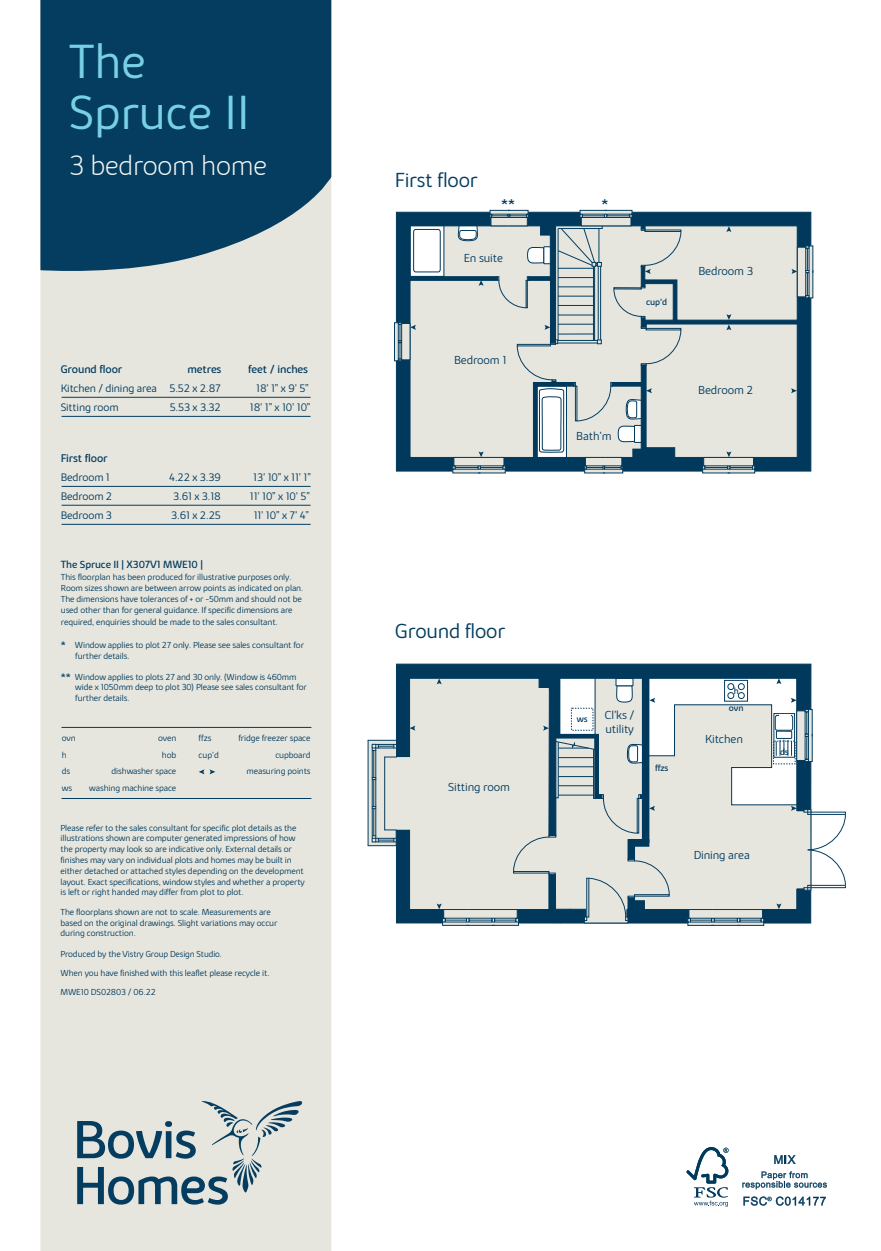
<style>
.page{position:relative;width:881px;height:1251px;background:#fff}
.page>*{position:absolute;margin:0;border:0;box-sizing:border-box;transform-origin:0 0}
.t1{font:300 49.5px/51px "Bovis Sans";color:#78d0e4}
.t2{font:200 28.5px "Bovis Sans";letter-spacing:-.01em;color:#f5f5f2}
.t3{font:300 21px "Bovis Sans";letter-spacing:-.01em;color:#043d60}
.t4{font:300 16.5px "Bovis Sans";color:#043d60}
.t5{font:300 12px/14.4px "Bovis Sans";letter-spacing:-.01em;color:#043d60}
.t6{font:300 11.25px "Bovis Sans";letter-spacing:-.01em;color:#043d60}
.t7{font:11.25px "Bovis Sans";letter-spacing:-.01em;color:#043d60}
.t8{font:10.5px "Bovis Sans";letter-spacing:-.01em;color:#043d60}
.t9{font:300 9px/16.5px "Bovis Sans";letter-spacing:-.01em;color:#043d60}
.t10{font:9px "Bovis Sans";letter-spacing:-.01em;color:#043d60}
.s1{font-size:12px}
</style>
<div class="page">
<div style="left:40px;top:276px;width:291px;height:974px;background:#e7e6de"></div>
<svg style="left:40px;top:0;width:291px;height:276px;fill:#043d60"></svg>
<hr style="left:61px;top:727px;width:250px;height:1px;background:#043d60">
<hr style="left:61px;top:798px;width:250px;height:1px;background:#043d60">
<svg style="left:538px;top:471px;width:26px;height:1px"></svg>
<hr style="left:61px;top:416px;width:249px;height:1px;background:#043d60">
<hr style="left:61px;top:397px;width:249px;height:1px;background:#043d60">
<hr style="left:61px;top:505px;width:249px;height:1px;background:#043d60">
<hr style="left:61px;top:486px;width:249px;height:1px;background:#043d60">
<hr style="left:61px;top:524px;width:249px;height:1px;background:#043d60">
<svg style="left:396px;top:663px;width:415px;height:6px"></svg>
<svg style="left:396px;top:212px;width:415px;height:259px"></svg>
<div style="left:632px;top:449px;width:11px;height:10px;background:#00395c"></div>
<div style="left:632px;top:449px;width:11px;height:11px;border:1px solid #00395c"></div>
<svg style="left:584px;top:457px;width:39px;height:16px"></svg>
<svg style="left:557px;top:210px;width:75px;height:56px"></svg>
<svg style="left:489px;top:210px;width:39px;height:16px"></svg>
<hr style="left:367px;top:740px;width:1px;height:105px;background:#043d60">
<svg style="left:198px;top:769px;width:17px;height:5px"></svg>
<svg style="left:368px;top:669px;width:477px;height:256px"></svg>
<svg style="left:640px;top:228px;width:41px;height:46px"></svg>
<svg style="left:791px;top:245px;width:22px;height:53px"></svg>
<svg style="left:726px;top:226px;width:5px;height:6px"></svg>
<svg style="left:394px;top:322px;width:22px;height:39px"></svg>
<svg style="left:544px;top:325px;width:6px;height:5px"></svg>
<svg style="left:478px;top:280px;width:5px;height:6px"></svg>
<svg style="left:452px;top:451px;width:53px;height:22px"></svg>
<svg style="left:573px;top:382px;width:78px;height:61px"></svg>
<svg style="left:790px;top:388px;width:6px;height:5px"></svg>
<svg style="left:726px;top:314px;width:5px;height:16px"></svg>
<svg style="left:702px;top:451px;width:52px;height:22px"></svg>
<svg style="left:77px;top:1099px;width:225px;height:105px"></svg>
<svg style="left:686px;top:1147px;width:42px;height:59px"></svg>
<svg style="left:774px;top:1155px;width:21px;height:8px"></svg>
<svg style="left:742px;top:1171px;width:84px;height:18px"></svg>
<svg style="left:743px;top:1196px;width:82px;height:9px"></svg>
<h1 class="t1" style="left:69px;top:36px;width:182px">The<br>Spruce II</h1>
<h2 class="t2" style="left:69px;top:149px;width:199px">3 bedroom home</h2>
<p class="t7" style="left:61px;top:362px;width:63px">Ground floor</p>
<p class="t7" style="left:187px;top:362px;width:35px">metres</p>
<p class="t7" style="left:248px;top:362px;width:61px">feet / inches</p>
<p class="t6" style="left:61px;top:381px;width:162px">Kitchen / dining area 5.52 x 2.87</p>
<p class="t6" style="left:256px;top:381px;width:54px">18’ 1” x 9’ 5”</p>
<p class="t6" style="left:61px;top:400px;width:59px">Sitting room</p>
<p class="t6" style="left:170px;top:400px;width:53px">5.53 x 3.32</p>
<p class="t6" style="left:250px;top:400px;width:62px">18’ 1” x 10’ 10”</p>
<p class="t7" style="left:61px;top:451px;width:48px">First floor</p>
<p class="t6" style="left:61px;top:470px;width:51px">Bedroom 1</p>
<p class="t6" style="left:169px;top:470px;width:53px">4.22 x 3.39</p>
<p class="t6" style="left:253px;top:470px;width:59px">13’ 10” x 11’ 1”</p>
<p class="t6" style="left:61px;top:489px;width:53px">Bedroom 2</p>
<p class="t6" style="left:173px;top:489px;width:49px">3.61 x 3.18</p>
<p class="t6" style="left:250px;top:489px;width:61px">11’ 10” x 10’ 5”</p>
<p class="t6" style="left:61px;top:508px;width:53px">Bedroom 3</p>
<p class="t6" style="left:171px;top:508px;width:51px">3.61 x 2.25</p>
<p class="t6" style="left:253px;top:508px;width:57px">11’ 10” x 7’ 4”</p>
<p class="t8" style="left:61px;top:558px;width:143px">The Spruce II | X307V1 MWE10 |</p>
<p class="t9" style="left:61px;top:570px;width:244px;line-height:11.2px">This floorplan has been produced for illustrative purposes only.<br>Room sizes shown are between arrow points as indicated on plan.<br>The dimensions have tolerances of + or -50mm and should not be used other than for general guidance. If specific dimensions are required, enquiries should be made to the sales consultant.</p>
<p class="t9" style="left:75px;top:639px;width:230px;line-height:10.5px;text-indent:-14px"><span class="s1">*</span> Window applies to plot 27 only. Please see sales consultant for further details.</p>
<p class="t9" style="left:75px;top:671px;width:233px;line-height:10.5px;text-indent:-14px"><span class="s1">**</span> Window applies to plots 27 and 30 only. (Window is 460mm wide x 1050mm deep to plot 30) Please see sales consultant for further details.</p>
<p class="t9" style="left:62px;top:729px;width:16px">ovn h ds ws</p>
<p class="t9" style="left:238px;top:729px;width:74px;text-align:right">fridge freezer space cupboard measuring points</p>
<p class="t9" style="left:198px;top:729px;width:22px">ffzs cup’d</p>
<p class="t9" style="left:89px;top:729px;width:88px;text-align:right">oven<br>hob<br>dishwasher space washing machine space</p>
<p class="t9" style="left:60px;top:821px;width:246px;line-height:10.8px">Please refer to the sales consultant for specific plot details as the illustrations shown are computer generated impressions of how the property may look so are indicative only. External details or finishes may vary on individual plots and homes may be built in either detached or attached styles depending on the development layout. Exact specifications, window styles and whether a property is left or right handed may differ from plot to plot.</p>
<p class="t9" style="left:60px;top:906px;width:218px;line-height:10.8px">The floorplans shown are not to scale. Measurements are based on the original drawings. Slight variations may occur during construction.</p>
<p class="t9" style="left:60px;top:943px;width:210px;line-height:19.4px">Produced by the Vistry Group Design Studio.<br>When you have finished with this leaflet please recycle it.<br>MWE10 DS02803 / 06.22</p>
<h3 class="t3" style="left:394px;top:167px;width:84px">First floor</h3>
<h3 class="t4" style="left:501px;top:196px;width:15px">**</h3>
<h3 class="t4" style="left:601px;top:196px;width:9px">*</h3>
<h3 class="t5" style="left:463px;top:251px;width:41px">En suite</h3>
<h3 class="t5" style="left:454px;top:352px;width:54px">Bedroom 1</h3>
<h3 class="t5" style="left:576px;top:428px;width:37px">Bath’m</h3>
<p class="t10" style="left:646px;top:296px;width:22px">cup’d</p>
<h3 class="t5" style="left:698px;top:264px;width:56px">Bedroom 3</h3>
<h3 class="t5" style="left:698px;top:383px;width:56px">Bedroom 2</h3>
<h3 class="t3" style="left:395px;top:618px;width:111px">Ground floor</h3>
<h3 class="t5" style="left:448px;top:779px;width:63px">Sitting room</h3>
<p class="t10" style="left:576px;top:713px;width:12px">ws</p>
<h3 class="t5" style="left:604px;top:707px;width:31px">Cl’ks / utility</h3>
<p class="t10" style="left:654px;top:762px;width:15px">ffzs</p>
<p class="t10" style="left:733px;top:685px;width:6px">h</p>
<p class="t10" style="left:728px;top:702px;width:16px">ovn</p>
<h3 class="t5" style="left:704px;top:732px;width:39px">Kitchen</h3>
<p class="t10" style="left:779px;top:746px;width:10px">ds</p>
<h3 class="t5" style="left:693px;top:847px;width:58px">Dining area</h3>
</div>
